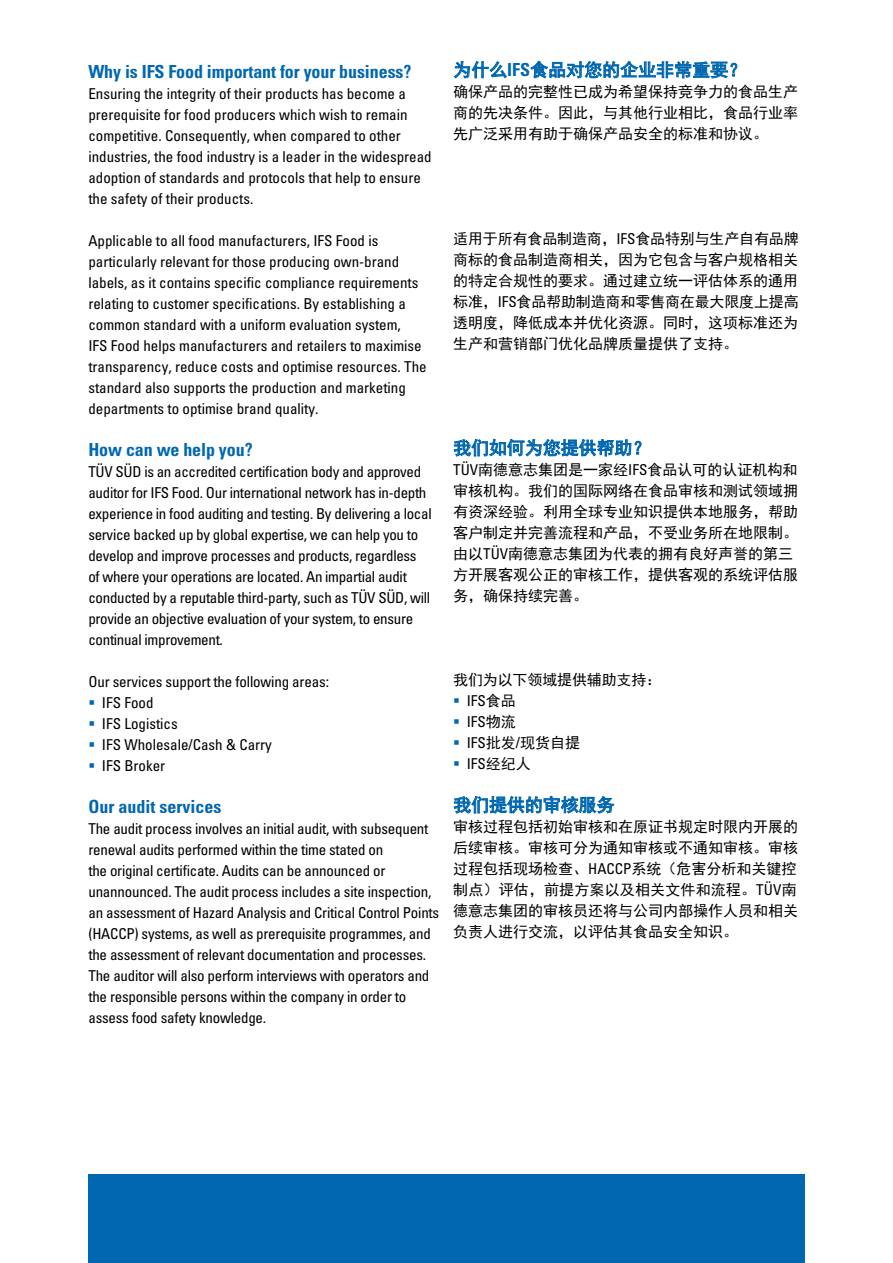
<style>
.page{position:relative;width:893px;height:1263px;background:#fff}
.page>*{position:absolute;margin:0;border:0;box-sizing:border-box;transform-origin:0 0}
.t1{font:18px "Univers LTCYR 67 Bold Cond";letter-spacing:-.005em;color:#0067b1}
.t2{font:18px "Sim Hei";letter-spacing:-.005em;color:#0067b1}
.t3{font:condensed 15px/21px "Univers LTCYR 57";letter-spacing:-.015em;color:#000}
.t4{font:15px/21px "Sim Hei";color:#000;text-align:justify}
.s1{color:#0067b1}
.s2{font-family:"Univers LTCYR 67 Bold Cond"}
.s3{font-family:"Univers LTCYR 57";font-stretch:condensed}
.s4{font-family:"Sim Hei";font-stretch:normal}
</style>
<div class="page">
<div style="left:88px;top:1174px;width:717px;height:89px;background:#0067b1"></div>
<svg style="left:453px;top:61px;width:54px;height:18px"></svg>
<svg style="left:530px;top:60px;width:207px;height:19px"></svg>
<svg style="left:453px;top:438px;width:188px;height:19px"></svg>
<svg style="left:453px;top:795px;width:162px;height:19px"></svg>
<p class="t1" style="left:88px;top:60px;width:325px">Why is IFS Food important for your business?</p>
<p class="t3" style="left:88px;top:82px;width:345px">Ensuring the integrity of their products has become a prerequisite for food producers which wish to remain competitive. Consequently, when compared to other industries, the food industry is a leader in the widespread adoption of standards and protocols that help to ensure the safety of their products.</p>
<p class="t3" style="left:88px;top:229px;width:340px">Applicable to all food manufacturers, IFS Food is particularly relevant for those producing own-brand labels, as it contains specific compliance requirements relating to customer specifications. By establishing a common standard with a uniform evaluation system,<br>IFS Food helps manufacturers and retailers to maximise transparency, reduce costs and optimise resources. The standard also supports the production and marketing departments to optimise brand quality.</p>
<p class="t1" style="left:88px;top:438px;width:166px">How can we help you?</p>
<p class="t3" style="left:88px;top:460px;width:345px">TÜV SÜD is an accredited certification body and approved auditor for IFS Food. Our international network has in-depth experience in food auditing and testing. By delivering a local service backed up by global expertise, we can help you to develop and improve processes and products, regardless of where your operations are located. An impartial audit conducted by a reputable third-party, such as TÜV SÜD, will provide an objective evaluation of your system, to ensure continual improvement.</p>
<p class="t3" style="left:88px;top:670px;width:242px">Our services support the following areas:</p>
<p class="t3" style="left:88px;top:691px;width:67px"><span class="s1">▪</span> IFS Food</p>
<p class="t3" style="left:88px;top:712px;width:91px"><span class="s1">▪</span> IFS Logistics</p>
<p class="t3" style="left:88px;top:733px;width:185px"><span class="s1">▪</span> IFS Wholesale/Cash &amp; Carry</p>
<p class="t3" style="left:88px;top:754px;width:78px"><span class="s1">▪</span> IFS Broker</p>
<p class="t1" style="left:88px;top:795px;width:134px">Our audit services</p>
<p class="t3" style="left:88px;top:817px;width:352px">The audit process involves an initial audit, with subsequent renewal audits performed within the time stated on<br>the original certificate. Audits can be announced or unannounced. The audit process includes a site inspection, an assessment of Hazard Analysis and Critical Control Points (HACCP) systems, as well as prerequisite programmes, and the assessment of relevant documentation and processes.<br>The auditor will also perform interviews with operators and the responsible persons within the company in order to assess food safety knowledge.</p>
<p class="t2" style="left:453px;top:61px;width:295px">为什么<span class="s2">IFS</span>食品对您的企业非常重要？</p>
<p class="t4" style="left:453px;top:81px;width:347px">确保产品的完整性已成为希望保持竞争力的食品生产商的先决条件。因此，与其他行业相比，食品行业率先广泛采用有助于确保产品安全的标准和协议。</p>
<p class="t4" style="left:453px;top:228px;width:347px">适用于所有食品制造商，<span class="s3">IFS</span>食品特别与生产自有品牌商标的食品制造商相关，因为它包含与客户规格相关的特定合规性的要求。通过建立统一评估体系的通用标准，<span class="s3">IFS</span>食品帮助制造商和零售商在最大限度上提高透明度，降低成本并优化资源。同时，这项标准还为生产和营销部门优化品牌质量提供了支持。</p>
<p class="t2" style="left:453px;top:439px;width:199px">我们如何为您提供帮助？</p>
<p class="t4" style="left:453px;top:459px;width:347px;text-align:left"><span class="s3">TÜV</span>南德意志集团是一家经<span class="s3">IFS</span>食品认可的认证机构和审核机构。我们的国际网络在食品审核和测试领域拥有资深经验。利用全球专业知识提供本地服务，帮助客户制定并完善流程和产品，不受业务所在地限制。由以<span class="s3">TÜV</span>南德意志集团为代表的拥有良好声誉的第三方开展客观公正的审核工作，提供客观的系统评估服务，确保持续完善。</p>
<p class="t4" style="left:453px;top:669px;width:210px">我们为以下领域提供辅助支持：</p>
<p class="t3" style="left:453px;top:690px;width:64px"><span class="s1">▪</span> IFS<span class="s4">食品</span></p>
<p class="t3" style="left:453px;top:711px;width:64px"><span class="s1">▪</span> IFS<span class="s4">物流</span></p>
<p class="t4" style="left:453px;top:732px;width:128px"><span class="s1">▪</span> <span class="s3">IFS</span>批发<span class="s3">/</span>现货自提</p>
<p class="t3" style="left:453px;top:753px;width:79px"><span class="s1">▪</span> IFS<span class="s4">经纪人</span></p>
<p class="t2" style="left:453px;top:796px;width:163px">我们提供的审核服务</p>
<p class="t4" style="left:453px;top:816px;width:347px">审核过程包括初始审核和在原证书规定时限内开展的后续审核。审核可分为通知审核或不通知审核。审核过程包括现场检查、<span class="s3">HACCP</span>系统（危害分析和关键控制点）评估，前提方案以及相关文件和流程。<span class="s3">TÜV</span>南德意志集团的审核员还将与公司内部操作人员和相关负责人进行交流，以评估其食品安全知识。</p>
</div>
